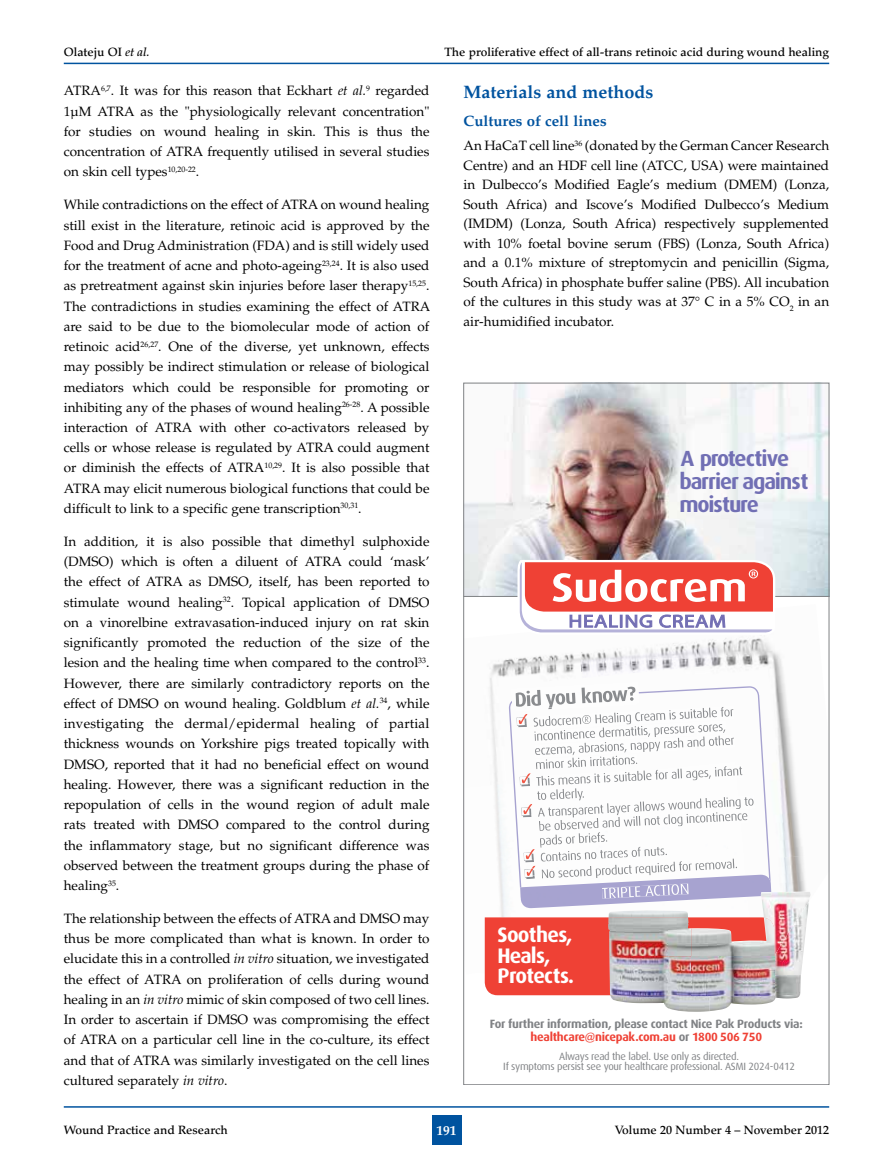
<style>
.page{position:relative;width:893px;height:1170px;background:#fff}
.page>*{position:absolute;margin:0;border:0;box-sizing:border-box;transform-origin:0 0}
.t1{font:700 21.9px/23px "Dax";letter-spacing:-.05em;color:#716fb4}
.t2{font:700 21px/20.2px "Dax";letter-spacing:-.035em;color:#fff}
.t3{font:700 18px "Palatino";color:#00539f}
.t4{font:700 15px "Palatino";color:#00539f}
.t5{font:13.5px/20.2px "Palatino";color:#000;text-align:justify}
.t6{font:700 13.5px "Palatino";color:#fff}
.t7{font:500 12px "Palatino";color:#000}
.t8{font:700 12px/13.5px "Dax";letter-spacing:-.02em;color:#808285;text-align:center}
.t9{font:10.5px/10.5px "Dax";letter-spacing:-.025em;color:#808285;text-align:center}
.s1{font-style:italic}
.s2{color:#ef4135}
</style>
<div class="page">
<div style="left:432px;top:1114px;width:29px;height:30px;background:#00539f"></div>
<hr style="left:64px;top:1106px;width:765px;height:1px;background:#00539f">
<hr style="left:64px;top:63px;width:765px;height:1px;background:#00539f">
<img style="left:489px;top:653px;width:88px;height:128px">
<img style="left:577px;top:639px;width:143px;height:34px">
<img style="left:720px;top:638px;width:83px;height:215px">
<img style="left:494px;top:781px;width:34px;height:89px">
<img style="left:637px;top:761px;width:112px;height:92px">
<img style="left:783px;top:853px;width:21px;height:17px">
<img style="left:509px;top:700px;width:12px;height:170px">
<img style="left:639px;top:686px;width:122px;height:43px">
<img style="left:760px;top:728px;width:11px;height:142px">
<img style="left:511px;top:682px;width:128px;height:27px">
<img style="left:516px;top:709px;width:17px;height:2px">
<img style="left:515px;top:684px;width:121px;height:25px">
<svg style="left:516px;top:713px;width:17px;height:14px"></svg>
<img style="left:533px;top:706px;width:201px;height:23px">
<img style="left:534px;top:720px;width:192px;height:23px">
<img style="left:535px;top:734px;width:200px;height:23px">
<img style="left:536px;top:754px;width:101px;height:11px">
<svg style="left:519px;top:773px;width:17px;height:13px"></svg>
<img style="left:536px;top:765px;width:207px;height:23px">
<img style="left:537px;top:787px;width:47px;height:8px">
<svg style="left:521px;top:803px;width:11px;height:14px"></svg>
<img style="left:538px;top:795px;width:216px;height:24px">
<img style="left:539px;top:810px;width:209px;height:23px">
<img style="left:540px;top:831px;width:68px;height:14px">
<img style="left:540px;top:845px;width:127px;height:13px">
<svg style="left:523px;top:848px;width:18px;height:22px"></svg>
<img style="left:541px;top:858px;width:196px;height:12px">
<svg style="left:484px;top:870px;width:327px;height:142px"></svg>
<img style="left:465px;top:385px;width:362px;height:211px">
<hr style="left:463px;top:596px;width:366px;height:1px;background:#808285">
<svg style="left:517px;top:559px;width:259px;height:74px"></svg>
<div style="left:485px;top:917px;width:123px;height:78px;background:#ef4135"></div>
<img style="left:761px;top:891px;width:49px;height:64px">
<svg style="left:761px;top:892px;width:10px;height:4px"></svg>
<img style="left:774px;top:901px;width:35px;height:74px">
<img style="left:610px;top:995px;width:99px;height:16px">
<img style="left:709px;top:974px;width:92px;height:37px">
<img style="left:608px;top:917px;width:166px;height:78px">
<p class="t7" style="left:64px;top:45px;width:87px">Olateju OI <span class="s1">et al.</span></p>
<p class="t7" style="left:445px;top:45px;width:386px">The proliferative effect of all-trans retinoic acid during wound healing</p>
<p class="t5" style="left:64px;top:81px;width:367px">ATRA<sup>6,7</sup>. It was for this reason that Eckhart <span class="s1">et al.</span><sup>9</sup> regarded 1μM ATRA as the "physiologically relevant concentration" for studies on wound healing in skin. This is thus the concentration of ATRA frequently utilised in several studies on skin cell types<sup>10,20-22</sup>.</p>
<p class="t5" style="left:64px;top:195px;width:368px">While contradictions on the effect of ATRA on wound healing still exist in the literature, retinoic acid is approved by the Food and Drug Administration (FDA) and is still widely used for the treatment of acne and photo-ageing<sup>23,24</sup>. It is also used as pretreatment against skin injuries before laser therapy<sup>15,25</sup>.<br>The contradictions in studies examining the effect of ATRA are said to be due to the biomolecular mode of action of retinoic acid<sup>26,27</sup>. One of the diverse, yet unknown, effects may possibly be indirect stimulation or release of biological mediators which could be responsible for promoting or inhibiting any of the phases of wound healing<sup>26-28</sup>. A possible interaction of ATRA with other co-activators released by cells or whose release is regulated by ATRA could augment or diminish the effects of ATRA<sup>10,29</sup>. It is also possible that ATRA may elicit numerous biological functions that could be difficult to link to a specific gene transcription<sup>30,31</sup>.</p>
<p class="t5" style="left:64px;top:531px;width:367px">In addition, it is also possible that dimethyl sulphoxide (DMSO) which is often a diluent of ATRA could ‘mask’ the effect of ATRA as DMSO, itself, has been reported to stimulate wound healing<sup>32</sup>. Topical application of DMSO on a vinorelbine extravasation-induced injury on rat skin significantly promoted the reduction of the size of the lesion and the healing time when compared to the control<sup>33</sup>.<br>However, there are similarly contradictory reports on the effect of DMSO on wound healing. Goldblum <span class="s1">et al.</span><sup>34</sup>, while investigating the dermal/epidermal healing of partial thickness wounds on Yorkshire pigs treated topically with DMSO, reported that it had no beneficial effect on wound healing. However, there was a significant reduction in the repopulation of cells in the wound region of adult male rats treated with DMSO compared to the control during the inflammatory stage, but no significant difference was observed between the treatment groups during the phase of healing<sup>35</sup>.</p>
<p class="t5" style="left:64px;top:908px;width:367px">The relationship between the effects of ATRA and DMSO may thus be more complicated than what is known. In order to elucidate this in a controlled <span class="s1">in vitro</span> situation, we investigated the effect of ATRA on proliferation of cells during wound healing in an <span class="s1">in vitro</span> mimic of skin composed of two cell lines.<br>In order to ascertain if DMSO was compromising the effect of ATRA on a particular cell line in the co-culture, its effect and that of ATRA was similarly investigated on the cell lines cultured separately <span class="s1">in vitro</span>.</p>
<h3 class="t3" style="left:463px;top:82px;width:191px">Materials and methods</h3>
<p class="t4" style="left:463px;top:112px;width:145px">Cultures of cell lines</p>
<p class="t5" style="left:463px;top:136px;width:367px;line-height:19.5px">An HaCaT cell line<sup>36</sup> (donated by the German Cancer Research Centre) and an HDF cell line (ATCC, USA) were maintained in Dulbecco’s Modified Eagle’s medium (DMEM) (Lonza, South Africa) and Iscove’s Modified Dulbecco’s Medium (IMDM) (Lonza, South Africa) respectively supplemented with 10% foetal bovine serum (FBS) (Lonza, South Africa) and a 0.1% mixture of streptomycin and penicillin (Sigma, South Africa) in phosphate buffer saline (PBS). All incubation of the cultures in this study was at 37° C in a 5% CO<sub>2</sub> in an air-humidified incubator.</p>
<h1 class="t1" style="left:679px;top:446px;width:130px">A protective barrier against moisture</h1>
<h2 class="t2" style="left:497px;top:925px;width:78px">Soothes,<br>Heals,<br>Protects.</h2>
<p class="t8" style="left:490px;top:1016px;width:315px">For further information, please contact Nice Pak Products via: <span class="s2">healthcare@nicepak.com.au</span> or <span class="s2">1800 506 750</span></p>
<p class="t9" style="left:503px;top:1050px;width:293px">Always read the label. Use only as directed.<br>If symptoms persist see your healthcare professional. ASMI 2024-0412</p>
<p class="t7" style="left:64px;top:1122px;width:166px">Wound Practice and Research</p>
<p class="t6" style="left:436px;top:1121px;width:22px">191</p>
<p class="t7" style="left:615px;top:1122px;width:216px">Volume 20 Number 4 – November 2012</p>
</div>
